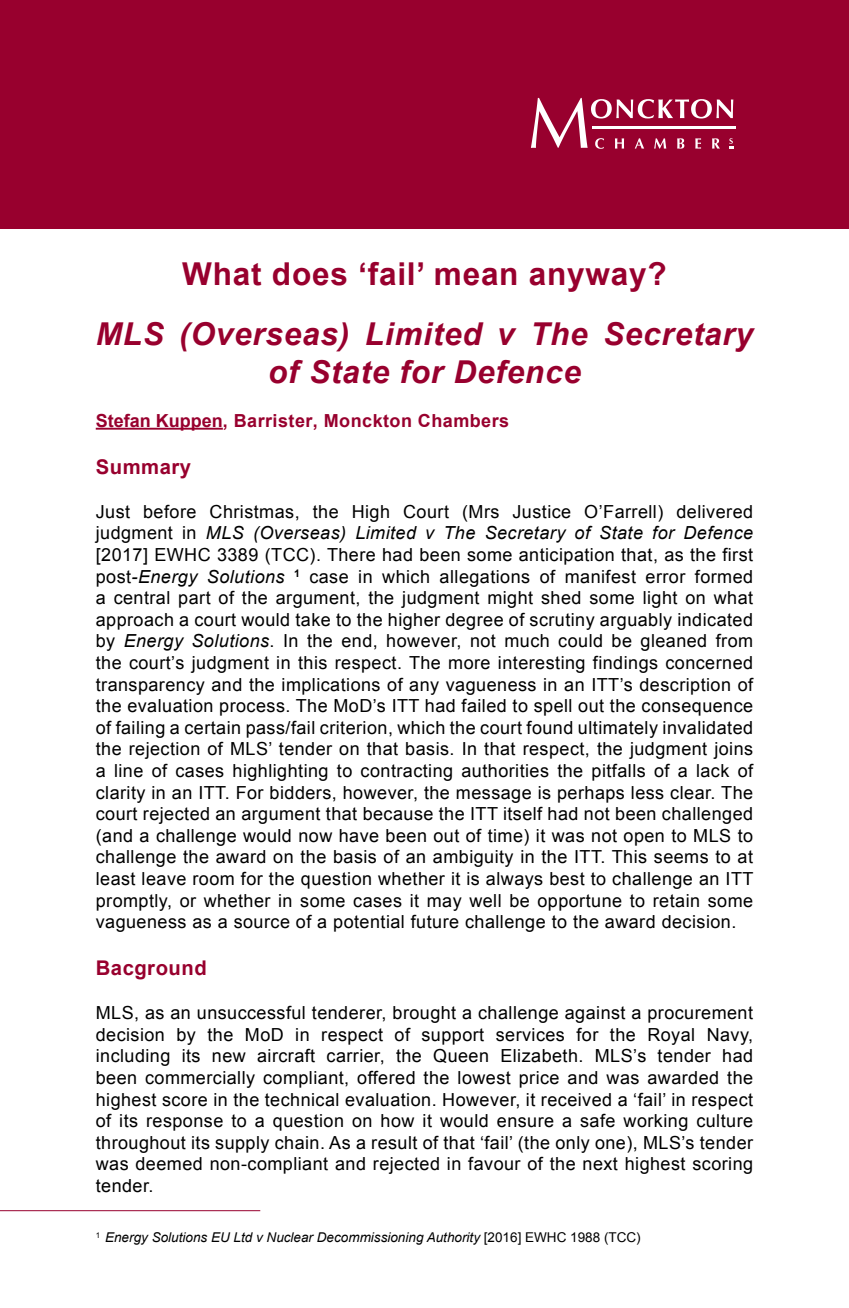
<style>
.page{position:relative;width:849px;height:1308px;background:#fff}
.page>*{position:absolute;margin:0;border:0;box-sizing:border-box;transform-origin:0 0}
.t1{font:italic 700 31.5px/37.8px "Arial";letter-spacing:.025em;color:#98002e;text-align:center}
.t2{font:700 31.5px "Arial";letter-spacing:.025em;color:#98002e}
.t3{font:700 20.25px "Arial";letter-spacing:.025em;color:#98002e}
.t4{font:18px/21.6px "Arial";letter-spacing:.025em;color:#000;text-align:justify}
.t5{font:700 18px "Arial";letter-spacing:.025em;color:#98002e}
.t6{font:italic 13.5px "Arial";color:#000}
.s1{font-style:italic}
.s2{font-style:normal}
</style>
<div class="page">
<hr style="left:96px;top:428px;width:127px;height:1px;background:#98002e">
<div style="left:0;top:0;width:848px;height:228px;background:#98002e"></div>
<hr style="left:0;top:1210px;width:260px;height:1px;background:#98002e">
<svg style="left:531px;top:98px;width:202px;height:51px"></svg>
<hr style="left:592px;top:126px;width:143px;height:2px;background:#fff">
<h1 class="t2" style="left:182px;top:252px;width:486px">What does ‘fail’ mean anyway?</h1>
<h1 class="t1" style="left:96px;top:316px;width:658px">MLS (Overseas) Limited v The Secretary of State for Defence</h1>
<p class="t5" style="left:96px;top:408px;width:415px">Stefan Kuppen, Barrister, Monckton Chambers</p>
<p class="t3" style="left:96px;top:453px;width:97px">Summary</p>
<p class="t4" style="left:96px;top:501px;width:659px">Just before Christmas, the High Court (Mrs Justice O’Farrell) delivered judgment in <span class="s1">MLS (Overseas) Limited v The Secretary of State for Defence </span>[2017] EWHC 3389 (TCC). There had been some anticipation that, as the first post<span class="s1">-Energy Solutions</span> <sup>1</sup> case in which allegations of manifest error formed a central part of the argument, the judgment might shed some light on what approach a court would take to the higher degree of scrutiny arguably indicated by <span class="s1">Energy Solutions</span>. In the end, however, not much could be gleaned from the court’s judgment in this respect. The more interesting findings concerned transparency and the implications of any vagueness in an ITT’s description of the evaluation process. The MoD’s ITT had failed to spell out the consequence of failing a certain pass/fail criterion, which the court found ultimately invalidated the rejection of MLS’ tender on that basis. In that respect, the judgment joins a line of cases highlighting to contracting authorities the pitfalls of a lack of clarity in an ITT. For bidders, however, the message is perhaps less clear. The court rejected an argument that because the ITT itself had not been challenged (and a challenge would now have been out of time) it was not open to MLS to challenge the award on the basis of an ambiguity in the ITT. This seems to at least leave room for the question whether it is always best to challenge an ITT promptly, or whether in some cases it may well be opportune to retain some vagueness as a source of a potential future challenge to the award decision.</p>
<p class="t3" style="left:96px;top:954px;width:112px">Bacground</p>
<p class="t4" style="left:96px;top:1002px;width:658px">MLS, as an unsuccessful tenderer, brought a challenge against a procurement decision by the MoD in respect of support services for the Royal Navy, including its new aircraft carrier, the Queen Elizabeth. MLS’s tender had been commercially compliant, offered the lowest price and was awarded the highest score in the technical evaluation. However, it received a ‘fail’ in respect of its response to a question on how it would ensure a safe working culture throughout its supply chain. As a result of that ‘fail’ (the only one), MLS’s tender was deemed non-compliant and rejected in favour of the next highest scoring tender.</p>
<p class="t6" style="left:96px;top:1229px;width:546px"><sup>1</sup> Energy Solutions EU Ltd v Nuclear Decommissioning Authority <span class="s2">[2016] EWHC 1988 (TCC)</span></p>
</div>
